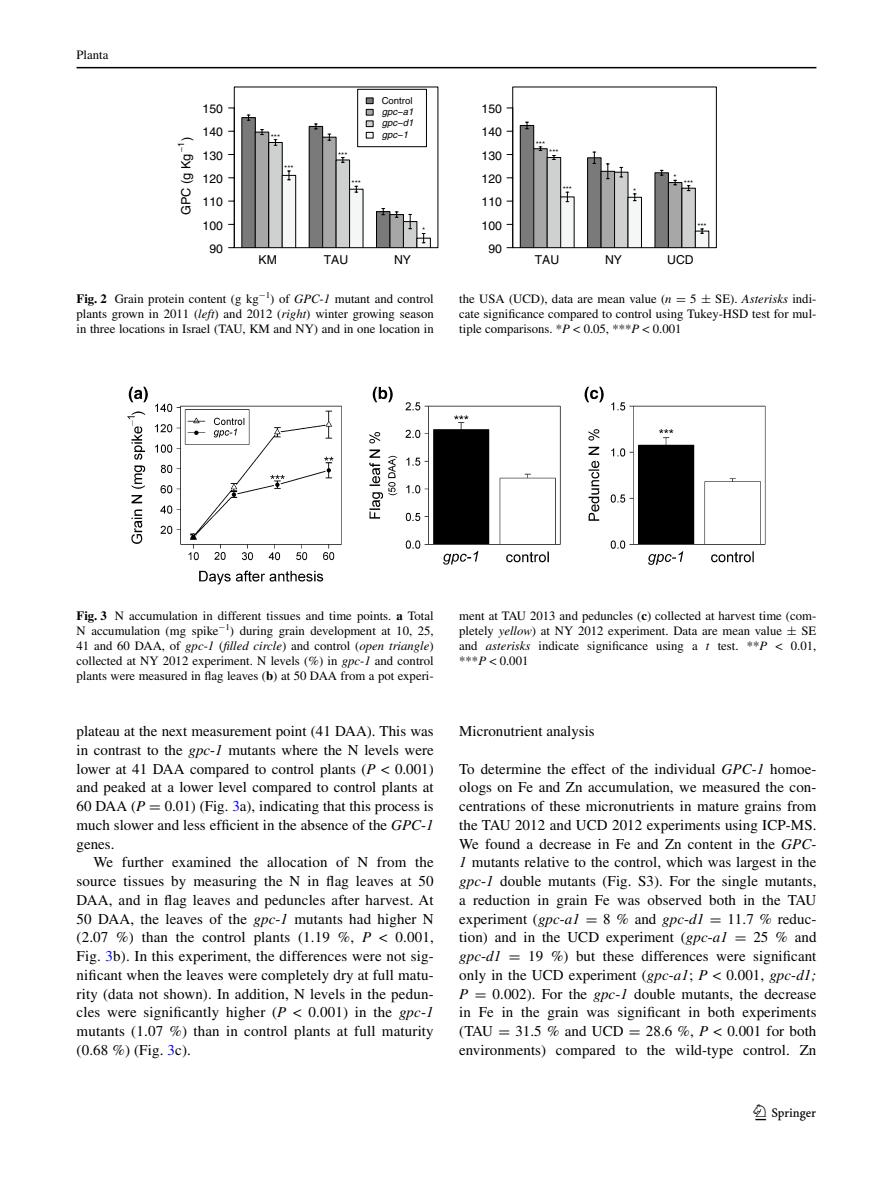
<style>
.page{position:relative;width:893px;height:1187px;background:#fff}
.page>*{position:absolute;margin:0;border:0;box-sizing:border-box;transform-origin:0 0}
.t1{font:22.5px "Springnew";color:#000}
.t2{font:15px/18.8px "Times";letter-spacing:.005em;color:#000;text-align:justify}
.t3{font:12.75px/15px "Times";color:#000;text-align:justify}
.t4{font:12.75px "Helvetica";color:#000}
.t5{font:12.3px "Helvetica";color:#000}
.t6{font:italic 9.6px/11.6px "Helvetica";color:#000}
.t7{font:9.6px "Helvetica";color:#000}
.t8{font:8.85px "Helvetica";color:#000}
.t9{font:7.95px "Helvetica";color:#000}
.s1{font-weight:700}
.s2{font-style:italic}
.s3{font-family:"MTSY"}
.s4{color:#00f}
</style>
<div class="page">
<hr style="left:77px;top:67px;width:739px;height:1px;background:#000">
<svg style="left:242px;top:115px;width:54px;height:131px"></svg>
<svg style="left:309px;top:124px;width:54px;height:122px"></svg>
<svg style="left:376px;top:208px;width:55px;height:38px"></svg>
<div style="left:357px;top:89px;width:70px;height:58px;border:1px solid #000"></div>
<svg style="left:366px;top:98px;width:7px;height:6px"></svg>
<svg style="left:366px;top:109px;width:7px;height:6px"></svg>
<svg style="left:366px;top:121px;width:7px;height:6px"></svg>
<svg style="left:366px;top:132px;width:7px;height:6px"></svg>
<div style="left:234px;top:87px;width:204px;height:161px;border:1px solid #000"></div>
<svg style="left:520px;top:122px;width:54px;height:124px"></svg>
<svg style="left:587px;top:152px;width:55px;height:94px"></svg>
<svg style="left:655px;top:170px;width:54px;height:76px"></svg>
<div style="left:512px;top:87px;width:205px;height:161px;border:1px solid #000"></div>
<img style="left:128px;top:386px;width:637px;height:198px">
<p class="t3" style="left:77px;top:48px;width:33px">Planta</p>
<p class="t4" style="left:179px;top:141px;width:6px;rotate:-90deg">)</p>
<p class="t8" style="left:176px;top:152px;width:11px;rotate:-90deg">−1</p>
<p class="t4" style="left:179px;top:215px;width:63px;rotate:-90deg">GPC (g Kg</p>
<p class="t5" style="left:203px;top:102px;width:22px">150</p>
<p class="t5" style="left:203px;top:125px;width:22px">140</p>
<p class="t5" style="left:203px;top:148px;width:22px">130</p>
<p class="t5" style="left:203px;top:171px;width:22px">120</p>
<p class="t5" style="left:203px;top:195px;width:22px">110</p>
<p class="t7" style="left:382px;top:95px;width:32px">Control</p>
<p class="t6" style="left:382px;top:105px;width:33px">gpc−a1 gpc−d1</p>
<p class="t9" style="left:271px;top:132px;width:11px">***</p>
<p class="t6" style="left:382px;top:128px;width:28px">gpc−1</p>
<p class="t9" style="left:338px;top:150px;width:11px">***</p>
<p class="t9" style="left:284px;top:163px;width:11px">***</p>
<p class="t9" style="left:352px;top:179px;width:11px">***</p>
<p class="t5" style="left:481px;top:102px;width:22px">150</p>
<p class="t5" style="left:481px;top:125px;width:22px">140</p>
<p class="t5" style="left:481px;top:148px;width:22px">130</p>
<p class="t5" style="left:481px;top:171px;width:22px">120</p>
<p class="t5" style="left:481px;top:195px;width:22px">110</p>
<p class="t9" style="left:536px;top:139px;width:11px">***</p>
<p class="t9" style="left:549px;top:148px;width:11px">***</p>
<p class="t9" style="left:563px;top:185px;width:11px">***</p>
<p class="t9" style="left:633px;top:186px;width:5px">*</p>
<p class="t9" style="left:674px;top:173px;width:5px">*</p>
<p class="t9" style="left:684px;top:178px;width:11px">***</p>
<p class="t5" style="left:203px;top:218px;width:22px">100</p>
<p class="t9" style="left:422px;top:226px;width:5px">*</p>
<p class="t5" style="left:481px;top:218px;width:22px">100</p>
<p class="t9" style="left:697px;top:221px;width:11px">***</p>
<p class="t5" style="left:209px;top:241px;width:15px">90</p>
<p class="t5" style="left:488px;top:241px;width:15px">90</p>
<p class="t5" style="left:259px;top:253px;width:20px">KM</p>
<p class="t5" style="left:324px;top:253px;width:26px">TAU</p>
<p class="t5" style="left:394px;top:253px;width:19px">NY</p>
<p class="t5" style="left:535px;top:253px;width:26px">TAU</p>
<p class="t5" style="left:605px;top:253px;width:19px">NY</p>
<p class="t5" style="left:667px;top:253px;width:28px">UCD</p>
<p class="t3" style="left:77px;top:291px;width:359px"><span class="s1">Fig. 2</span> Grain protein content (g kg<sup>−</sup><sup>1</sup>) of <span class="s2">GPC</span>-<span class="s2">1</span> mutant and control plants grown in 2011 (<span class="s2">left</span>) and 2012 (<span class="s2">right</span>) winter growing season in three locations in Israel (TAU, KM and NY) and in one location in</p>
<p class="t3" style="left:459px;top:291px;width:359px">the USA (UCD), data are mean value (<span class="s2">n</span> <span class="s3">=</span> 5 <span class="s3">±</span> SE). <span class="s2">Asterisks</span> indi&shy;cate significance compared to control using Tukey-HSD test for mul&shy;tiple comparisons. *<span class="s2">P</span> &lt; 0.05, ***<span class="s2">P</span> &lt; 0.001</p>
<p class="t3" style="left:77px;top:608px;width:359px"><span class="s1">Fig. 3</span> N accumulation in different tissues and time points. <span class="s1">a</span> Total N accumulation (mg spike<sup>−</sup><sup>1</sup>) during grain development at 10, 25, 41 and 60 DAA, of <span class="s2">gpc</span>-<span class="s2">1</span> (<span class="s2">filled circle</span>) and control (<span class="s2">open triangle</span>) collected at NY 2012 experiment. N levels (%) in <span class="s2">gpc</span>-<span class="s2">1</span> and control plants were measured in flag leaves (<span class="s1">b</span>) at 50 DAA from a pot experi-</p>
<p class="t3" style="left:459px;top:608px;width:359px">ment at TAU 2013 and peduncles (<span class="s1">c</span>) collected at harvest time (com&shy;pletely <span class="s2">yellow</span>) at NY 2012 experiment. Data are mean value <span class="s3">±</span> SE and <span class="s2">asterisks</span> indicate significance using a <span class="s2">t</span> test. **<span class="s2">P</span> &lt; 0.01, ***<span class="s2">P</span> &lt; 0.001</p>
<p class="t2" style="left:77px;top:721px;width:359px">plateau at the next measurement point (41 DAA). This was in contrast to the <span class="s2">gpc</span>-<span class="s2">1</span> mutants where the N levels were lower at 41 DAA compared to control plants (<span class="s2">P</span> &lt; 0.001) and peaked at a lower level compared to control plants at 60 DAA (<span class="s2">P</span> <span class="s3">=</span> 0.01) (Fig. <span class="s4">3</span>a), indicating that this process is much slower and less efficient in the absence of the <span class="s2">GPC</span>-<span class="s2">1 </span>genes.</p>
<p class="t2" style="left:77px;top:852px;width:359px;text-indent:17px">We further examined the allocation of N from the source tissues by measuring the N in flag leaves at 50<br>DAA , and in flag leaves and peduncles after harvest. At 50 DAA , the leaves of the <span class="s2">gpc</span>-<span class="s2">1</span> mutants had higher N (2.07 %) than the control plants (1.19 %, <span class="s2">P</span> &lt; 0.001, Fig. <span class="s4">3</span>b). In this experiment, the differences were not sig&shy;nificant when the leaves were completely dry at full matu&shy;rity (data not shown). In addition, N levels in the pedun&shy;cles were significantly higher (<span class="s2">P</span> &lt; 0.001) in the <span class="s2">gpc</span>-<span class="s2">1 </span>mutants (1.07 %) than in control plants at full maturity (0.68 %) (Fig. <span class="s4">3</span>c).</p>
<p class="t2" style="left:459px;top:721px;width:137px">Micronutrient analysis</p>
<p class="t2" style="left:459px;top:759px;width:359px">To determine the effect of the individual <span class="s2">GPC</span>-<span class="s2">1</span> homoe&shy;ologs on Fe and Zn accumulation, we measured the con&shy;centrations of these micronutrients in mature grains from the TAU 2012 and UCD 2012 experiments using ICP-MS.<br>We found a decrease in Fe and Zn content in the <span class="s2">GPC</span>-<span class="s2">1</span> mutants relative to the control, which was largest in the <span class="s2">gpc</span>-<span class="s2">1</span> double mutants (Fig. S3). For the single mutants, a reduction in grain Fe was observed both in the TAU experiment (<span class="s2">gpc</span>-<span class="s2">a1</span> <span class="s3">=</span> 8 % and <span class="s2">gpc</span>-<span class="s2">d1</span> <span class="s3">=</span> 11.7 % reduc&shy;tion) and in the UCD experiment (<span class="s2">gpc</span>-<span class="s2">a1</span> <span class="s3">=</span> 25 % and <span class="s2">gpc</span>-<span class="s2">d1</span> <span class="s3">=</span> 19 %) but these differences were significant only in the UCD experiment (<span class="s2">gpc</span>-<span class="s2">a1</span>; <span class="s2">P</span> &lt; 0.001, <span class="s2">gpc</span>-<span class="s2">d1; P</span> <span class="s3">=</span> 0.002). For the <span class="s2">gpc</span>-<span class="s2">1</span> double mutants, the decrease in Fe in the grain was significant in both experiments (TAU <span class="s3">=</span> 31.5 % and UCD <span class="s3">=</span> 28.6 %, <span class="s2">P</span> &lt; 0.001 for both environments) compared to the wild-type control. Zn</p>
<h1 class="t1" style="left:755px;top:1104px;width:62px">1 3</h1>
</div>
